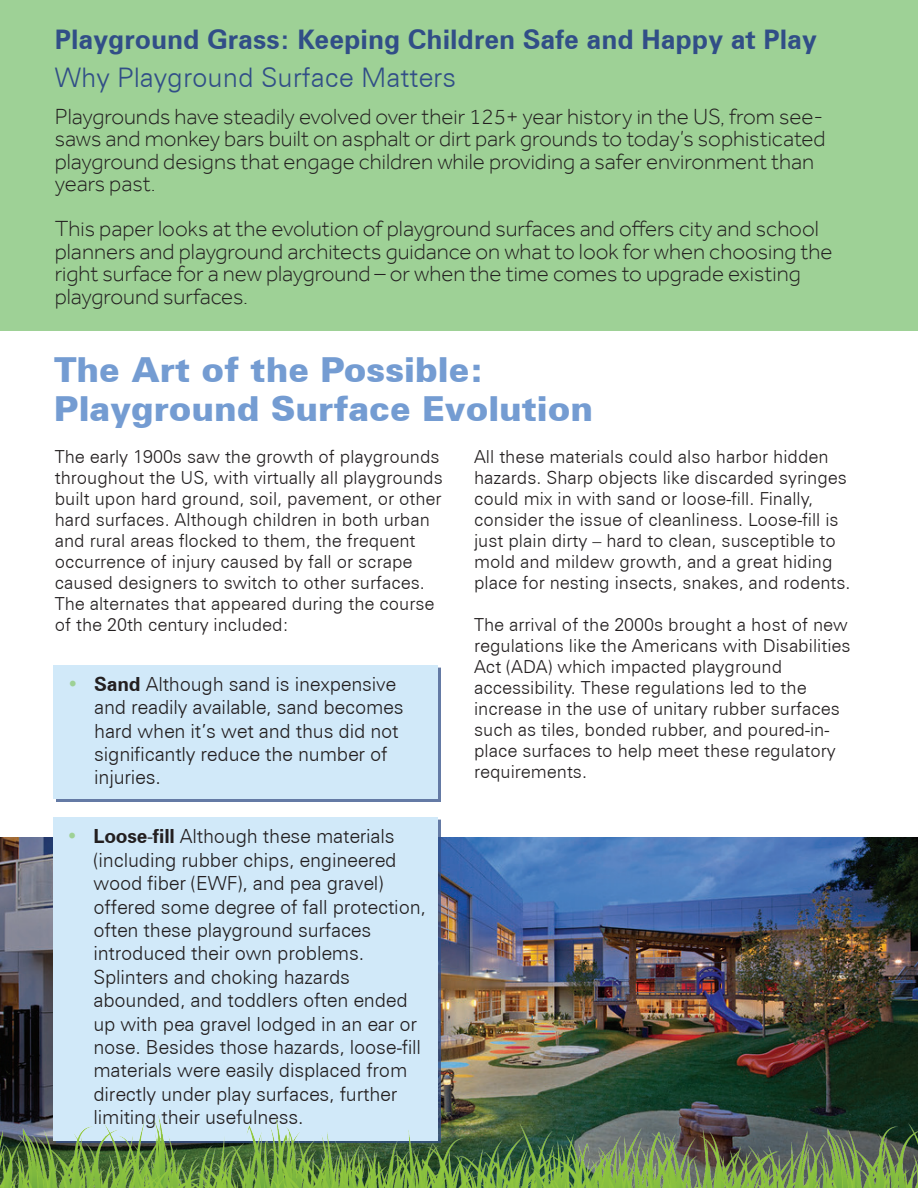
<style>
.page{position:relative;width:918px;height:1188px;background:#fff}
.page>*{position:absolute;margin:0;border:0;box-sizing:border-box;transform-origin:0 0}
.headlines_1{font:900 34.5px/39px "Zurich BT";color:#749cd2}
.Copy{font:700 27px/37.5px "Zurich BT";color:#314e87}
.Copy-2{font:300 22.5px/22.5px "Effra";color:#231f20}
.t1{font:300 19.5px/23.4px "Zurich BT";letter-spacing:-.01em;color:#231f20}
.Copy-3{font:300 18px/21px "Zurich BT";color:#231f20}
.s1{font-weight:300}
.s2{color:#9ed196}
.s3{font-weight:700}
</style>
<div class="page">
<img style="left:0;top:837px;width:918px;height:278px">
<div style="left:54px;top:817px;width:384px;height:323px;background:#d1e9f9"></div>
<div style="left:56px;top:668px;width:385px;height:134px;background:#647aa5"></div>
<div style="left:54px;top:665px;width:384px;height:134px;background:#d1e9f9"></div>
<div style="left:0;top:0;width:918px;height:330px;background:#9ed196"></div>
<img style="left:0;top:1115px;width:918px;height:73px">
<p class="Copy" style="left:55px;top:21px;width:764px">Playground Grass: Keeping Children Safe and Happy at Play<br><span class="s1">Why Playground Surface Matters</span></p>
<p class="Copy-2" style="left:55px;top:105px;width:772px">Playgrounds have steadily evolved over their 125+ year history in the US, from see&shy;saws and monkey bars built on asphalt or dirt park grounds to today’s sophisticated playground designs that engage children while providing a safer environment than years past.</p>
<p class="Copy-2" style="left:55px;top:217px;width:779px">This paper looks at the evolution of playground surfaces and offers city and school planners and playground architects guidance on what to look for when choosing the right surface for a new playground – or when the time comes to upgrade existing playground surfaces.</p>
<p class="headlines_1" style="left:54px;top:350px;width:541px">The Art of the Possible:<br>Playground Surface Evolution</p>
<p class="Copy-3" style="left:55px;top:446px;width:390px">The early 1900s saw the growth of playgrounds throughout the US, with virtually all playgrounds built upon hard ground, soil, pavement, or other hard surfaces. Although children in both urban and rural areas flocked to them, the frequent occurrence of injury caused by fall or scrape caused designers to switch to other surfaces.<br>The alternates that appeared during the course of the 20th century included:</p>
<p class="Copy-3" style="left:474px;top:446px;width:378px">All these materials could also harbor hidden hazards. Sharp objects like discarded syringes could mix in with sand or loose-fill. Finally, consider the issue of cleanliness. Loose-fill is just plain dirty – hard to clean, susceptible to mold and mildew growth, and a great hiding place for nesting insects, snakes, and rodents.</p>
<p class="Copy-3" style="left:474px;top:614px;width:378px">The arrival of the 2000s brought a host of new regulations like the Americans with Disabilities Act (ADA) which impacted playground accessibility. These regulations led to the increase in the use of unitary rubber surfaces such as tiles, bonded rubber, and poured-in&shy;place surfaces to help meet these regulatory requirements.</p>
<p class="t1" style="left:94px;top:672px;width:311px;text-indent:-27px"><span class="s2">•</span> <span class="s3">Sand</span> Although sand is inexpensive and readily available, sand becomes hard when it’s wet and thus did not significantly reduce the number of injuries.</p>
<p class="t1" style="left:93px;top:825px;width:334px;text-indent:-27px"><span class="s2">•</span> <span class="s3">Loose</span>-<span class="s3">fill</span> Although these materials (including rubber chips, engineered wood fiber (EWF), and pea gravel) offered some degree of fall protection, often these playground surfaces introduced their own problems.<br>Splinters and choking hazards abounded, and toddlers often ended up with pea gravel lodged in an ear or nose. Besides those hazards, loose-fill materials were easily displaced from directly under play surfaces, further limiting their usefulness.</p>
</div>
